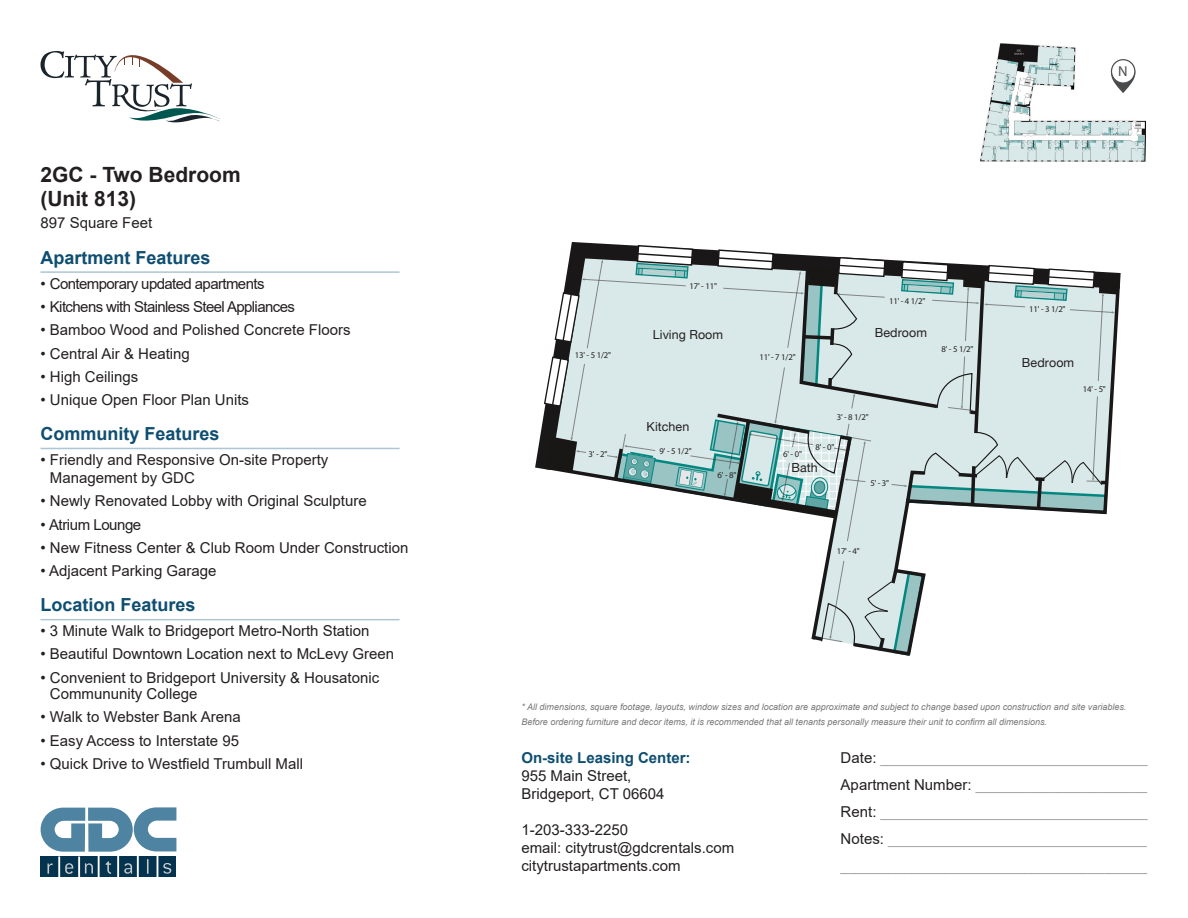
<style>
.page{position:relative;width:1188px;height:918px;background:#fff}
.page>*{position:absolute;margin:0;border:0;box-sizing:border-box;transform-origin:0 0}
.t1{font:700 21px "Arial";color:#231f20}
.t2{font:700 18px "Arial";color:#0e4e71}
.t3{font:15px/18px "Arial";color:#231f20}
.t4{font:15px "Arial";color:#a0a1a5}
.t5{font:15px "Arial";letter-spacing:-.04em;color:#231f20}
.t6{font:700 15px "Arial";color:#0e4e71}
.t7{font:15px "Arial";letter-spacing:-.03em;color:#231f20}
.t8{font:14.4px "Myriad Pro";color:#494b4c}
.t9{font:12.45px "Helvetica Neue LT";letter-spacing:.005em;color:#231f20}
.t10{font:italic 9px/15px "Arial";color:#777877}
.t11{font:8.7px "Myriad Pro";letter-spacing:-.02em;color:#231f20}
.s1{color:#231f20}
</style>
<div class="page">
<hr style="left:40px;top:271px;width:360px;height:2px;background:#adc6d4">
<hr style="left:40px;top:448px;width:360px;height:1px;background:#adc6d4">
<svg style="left:40px;top:51px;width:180px;height:71px"></svg>
<svg style="left:41px;top:807px;width:135px;height:70px"></svg>
<img style="left:980px;top:43px;width:166px;height:119px">
<svg style="left:542px;top:244px;width:577px;height:412px"></svg>
<hr style="left:40px;top:619px;width:360px;height:1px;background:#adc6d4">
<div style="left:1112px;top:60px;width:23px;height:23px;background:#fff;border-radius:50%"></div>
<div style="left:1111px;top:59px;width:24px;height:25px;border:1px solid #494b4c;border-radius:50%"></div>
<svg style="left:1110px;top:70px;width:26px;height:23px"></svg>
<p class="t1" style="left:40px;top:159px;width:202px">2GC - Two Bedroom</p>
<p class="t1" style="left:40px;top:183px;width:97px">(Unit 813)</p>
<p class="t3" style="left:40px;top:214px;width:113px">897 Square Feet</p>
<p class="t2" style="left:40px;top:245px;width:172px">Apartment Features</p>
<p class="t5" style="left:40px;top:273px;width:226px">• Contemporary updated apartments</p>
<p class="t5" style="left:40px;top:297px;width:256px">• Kitchens with Stainless Steel Appliances</p>
<p class="t3" style="left:40px;top:321px;width:312px">• Bamboo Wood and Polished Concrete Floors</p>
<p class="t3" style="left:40px;top:344px;width:151px">• Central Air &amp; Heating</p>
<p class="t3" style="left:40px;top:367px;width:99px">• High Ceilings</p>
<p class="t3" style="left:40px;top:391px;width:210px">• Unique Open Floor Plan Units</p>
<p class="t2" style="left:40px;top:421px;width:181px">Community Features</p>
<p class="t3" style="left:50px;top:451px;width:280px;text-indent:-9px">• Friendly and Responsive On-site Property<br>Management by GDC</p>
<p class="t3" style="left:40px;top:492px;width:328px">• Newly Renovated Lobby with Original Sculpture</p>
<p class="t7" style="left:40px;top:514px;width:102px">• Atrium Lounge</p>
<p class="t3" style="left:40px;top:538px;width:369px">• New Fitness Center &amp; Club Room Under Construction</p>
<p class="t3" style="left:40px;top:562px;width:178px">• Adjacent Parking Garage</p>
<p class="t2" style="left:40px;top:592px;width:157px">Location Features</p>
<p class="t3" style="left:40px;top:622px;width:330px">• 3 Minute Walk to Bridgeport Metro-North Station</p>
<p class="t3" style="left:40px;top:645px;width:355px">• Beautiful Downtown Location next to McLevy Green</p>
<p class="t3" style="left:50px;top:669px;width:331px;line-height:16.5px;text-indent:-9px">• Convenient to Bridgeport University &amp; Housatonic<br>Commununity College</p>
<p class="t3" style="left:40px;top:708px;width:202px">• Walk to Webster Bank Arena</p>
<p class="t3" style="left:40px;top:731px;width:200px">• Easy Access to Interstate 95</p>
<p class="t3" style="left:40px;top:754px;width:264px">• Quick Drive to Westfield Trumbull Mall</p>
<p class="t8" style="left:1118px;top:62px;width:11px">N</p>
<p class="t11" style="left:690px;top:280px;width:29px">17' - 11"</p>
<p class="t11" style="left:575px;top:350px;width:38px">13' - 5 1/2"</p>
<p class="t9" style="left:653px;top:327px;width:72px">Living Room</p>
<p class="t9" style="left:647px;top:419px;width:44px">Kitchen</p>
<p class="t11" style="left:589px;top:449px;width:20px">3' - 2"</p>
<p class="t11" style="left:660px;top:446px;width:33px">9' - 5 1/2"</p>
<p class="t11" style="left:718px;top:469px;width:20px">6' - 8"</p>
<p class="t11" style="left:759px;top:351px;width:38px">11' - 7 1/2"</p>
<p class="t11" style="left:889px;top:295px;width:38px">11' - 4 1/2"</p>
<p class="t9" style="left:875px;top:325px;width:54px">Bedroom</p>
<p class="t11" style="left:941px;top:344px;width:33px">8' - 5 1/2"</p>
<p class="t11" style="left:783px;top:449px;width:20px">6' - 0"</p>
<p class="t11" style="left:837px;top:411px;width:33px">3' - 8 1/2"</p>
<p class="t11" style="left:816px;top:441px;width:20px">8' - 0"</p>
<p class="t9" style="left:792px;top:460px;width:28px">Bath</p>
<p class="t11" style="left:870px;top:477px;width:20px">5' - 3"</p>
<p class="t11" style="left:837px;top:546px;width:25px">17' - 4"</p>
<p class="t11" style="left:1029px;top:304px;width:38px">11' - 3 1/2"</p>
<p class="t9" style="left:1022px;top:356px;width:54px">Bedroom</p>
<p class="t11" style="left:1083px;top:384px;width:25px">14' - 5"</p>
<p class="t10" style="left:521px;top:700px;width:606px">* All dimensions, square footage, layouts, window sizes and location are approximate and subject to change based upon construction and site variables.<br>Before ordering furniture and decor items, it is recommended that all tenants personally measure their unit to confirm all dimensions.</p>
<p class="t6" style="left:521px;top:747px;width:171px">On-site Leasing Center:</p>
<p class="t3" style="left:521px;top:767px;width:112px">955 Main Street,</p>
<p class="t3" style="left:521px;top:785px;width:145px">Bridgeport, CT 06604</p>
<p class="t3" style="left:521px;top:821px;width:108px">1-203-333-2250</p>
<p class="t3" style="left:521px;top:839px;width:214px">email: citytrust@gdcrentals.com</p>
<p class="t3" style="left:521px;top:857px;width:161px">citytrustapartments.com</p>
<p class="t4" style="left:841px;top:748px;width:308px"><span class="s1">Date:</span> ________________________________</p>
<p class="t4" style="left:841px;top:775px;width:308px"><span class="s1">Apartment Number:</span> _____________________</p>
<p class="t4" style="left:841px;top:802px;width:308px"><span class="s1">Rent:</span> ________________________________</p>
<p class="t4" style="left:841px;top:829px;width:308px"><span class="s1">Notes:</span> _______________________________</p>
<p class="t4" style="left:841px;top:856px;width:308px">____________________________________</p>
</div>
